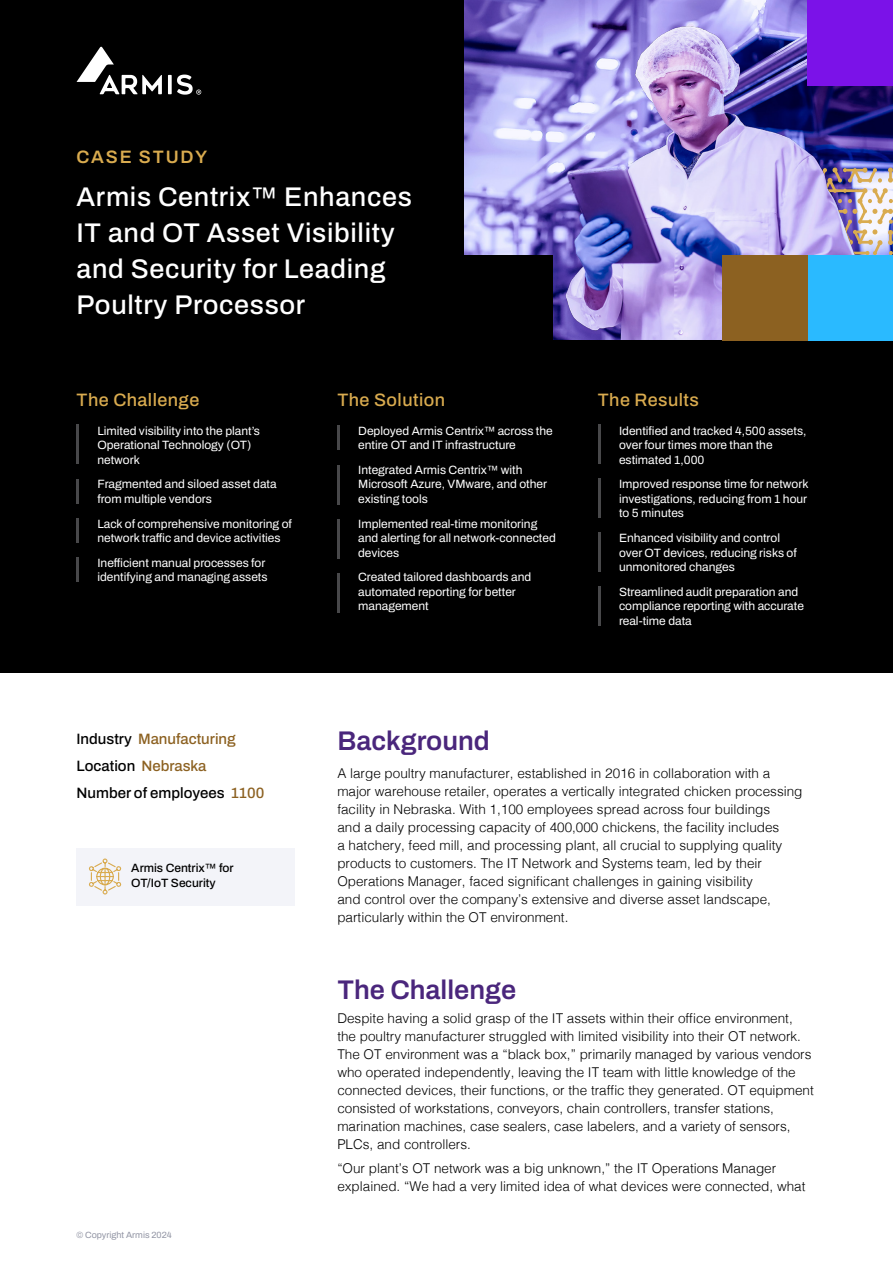
<style>
.page{position:relative;width:893px;height:1263px;background:#fff}
.page>*{position:absolute;margin:0;border:0;box-sizing:border-box;transform-origin:0 0}
.t1{font:500 27px/36px "Archivo";letter-spacing:.025em;color:#fff}
.Body_main{font:600 27px "Archivo";color:#4a267c}
.Sub_Head{font:500 18px "Archivo";letter-spacing:.025em;color:#d9ab4f}
.t2{font:600 18px "Archivo";letter-spacing:.1em;color:#d9ab4f}
.Body_main-2{font:500 15px "Archivo";color:#000}
.Body_main-3{font:500 15px "Archivo";color:#8c6121}
.Body_main-4{font:300 13.5px/18px "Helvetica";color:#000}
.Case_Study_Pull_Out{font:12px/14.4px "Archivo";color:#fff}
.Sub_Head-2{font:500 12px/14.4px "Archivo";color:#000}
.t3{font:9px "Archivo";color:#9295a4}
.s1{color:#000}
.s2{color:#8c6121}
</style>
<div class="page">
<img style="left:464px;top:0;width:429px;height:340px">
<img style="left:808px;top:167px;width:85px;height:88px">
<div style="left:0;top:0;width:464px;height:348px;background:#000"></div>
<div style="left:0;top:340px;width:893px;height:333px;background:#000"></div>
<svg style="left:77px;top:47px;width:85px;height:47px"></svg>
<svg style="left:168px;top:75px;width:33px;height:20px"></svg>
<div style="left:808px;top:0;width:85px;height:85px;background:#7b12e8"></div>
<div style="left:808px;top:255px;width:85px;height:85px;background:#2abaff"></div>
<div style="left:723px;top:255px;width:85px;height:85px;background:#8c6121"></div>
<div style="left:464px;top:255px;width:89px;height:90px;background:#000"></div>
<hr style="left:77px;top:424px;width:2px;height:40px;background:#f3f4f9">
<hr style="left:598px;top:424px;width:2px;height:40px;background:#f3f4f9">
<hr style="left:598px;top:587px;width:2px;height:39px;background:#f3f4f9">
<hr style="left:337px;top:465px;width:2px;height:39px;background:#f3f4f9">
<hr style="left:598px;top:478px;width:2px;height:40px;background:#f3f4f9">
<hr style="left:598px;top:532px;width:2px;height:40px;background:#f3f4f9">
<hr style="left:337px;top:519px;width:2px;height:40px;background:#f3f4f9">
<hr style="left:337px;top:574px;width:2px;height:39px;background:#f3f4f9">
<hr style="left:77px;top:480px;width:2px;height:24px;background:#f3f4f9">
<hr style="left:337px;top:426px;width:2px;height:24px;background:#f3f4f9">
<hr style="left:77px;top:519px;width:2px;height:24px;background:#f3f4f9">
<hr style="left:77px;top:558px;width:2px;height:24px;background:#f3f4f9">
<div style="left:77px;top:848px;width:218px;height:57px;background:#f3f4f9"></div>
<svg style="left:89px;top:858px;width:33px;height:37px"></svg>
<p class="t2" style="left:77px;top:144px;width:132px">CASE STUDY</p>
<p class="t1" style="left:77px;top:179px;width:337px">Armis Centrix™ Enhances<br>IT and OT Asset Visibility and Security for Leading<br>Poultry Processor</p>
<p class="Sub_Head" style="left:77px;top:387px;width:124px">The Challenge</p>
<p class="Sub_Head" style="left:337px;top:387px;width:109px">The Solution</p>
<p class="Sub_Head" style="left:598px;top:387px;width:103px">The Results</p>
<p class="Case_Study_Pull_Out" style="left:97px;top:423px;width:164px">Limited visibility into the plant’s<br>Operational Technology (OT) network</p>
<p class="Case_Study_Pull_Out" style="left:97px;top:477px;width:181px">Fragmented and siloed asset data from multiple vendors</p>
<p class="Case_Study_Pull_Out" style="left:97px;top:516px;width:196px">Lack of comprehensive monitoring of network traffic and device activities</p>
<p class="Case_Study_Pull_Out" style="left:97px;top:556px;width:172px">Inefficient manual processes for identifying and managing assets</p>
<p class="Case_Study_Pull_Out" style="left:619px;top:423px;width:189px">Identified and tracked 4,500 assets, over four times more than the estimated 1,000</p>
<p class="Case_Study_Pull_Out" style="left:619px;top:477px;width:191px;text-align:justify">Improved response time for network investigations, reducing from 1 hour to 5 minutes</p>
<p class="Case_Study_Pull_Out" style="left:619px;top:531px;width:179px">Enhanced visibility and control over OT devices, reducing risks of unmonitored changes</p>
<p class="Case_Study_Pull_Out" style="left:619px;top:584px;width:186px">Streamlined audit preparation and compliance reporting with accurate real-time data</p>
<p class="Case_Study_Pull_Out" style="left:358px;top:423px;width:196px">Deployed Armis Centrix™ across the entire OT and IT infrastructure</p>
<p class="Case_Study_Pull_Out" style="left:358px;top:463px;width:190px">Integrated Armis Centrix™ with<br>Microsoft Azure, VMware, and other existing tools</p>
<p class="Case_Study_Pull_Out" style="left:358px;top:516px;width:199px">Implemented real-time monitoring and alerting for all network-connected devices</p>
<p class="Case_Study_Pull_Out" style="left:358px;top:570px;width:175px">Created tailored dashboards and automated reporting for better management</p>
<p class="Body_main-3" style="left:77px;top:728px;width:161px"><span class="s1">Industry</span> Manufacturing</p>
<p class="Body_main-2" style="left:77px;top:755px;width:131px">Location <span class="s2">Nebraska</span></p>
<p class="Body_main-2" style="left:77px;top:782px;width:189px">Number of employees <span class="s2">1100</span></p>
<p class="Sub_Head-2" style="left:131px;top:861px;width:104px">Armis Centrix™ for<br>OT/IoT Security</p>
<p class="t3" style="left:77px;top:1228px;width:97px">© Copyright Armis 2024</p>
<p class="Body_main" style="left:337px;top:720px;width:154px">Background</p>
<p class="Body_main-4" style="left:337px;top:763px;width:467px">A large poultry manufacturer, established in 2016 in collaboration with a major warehouse retailer, operates a vertically integrated chicken processing facility in Nebraska. With 1,100 employees spread across four buildings<br>and a daily processing capacity of 400,000 chickens, the facility includes<br>a hatchery, feed mill, and processing plant, all crucial to supplying quality products to customers. The IT Network and Systems team, led by their Operations Manager, faced significant challenges in gaining visibility<br>and control over the company’s extensive and diverse asset landscape, particularly within the OT environment.</p>
<h1 class="Body_main" style="left:337px;top:970px;width:180px">The Challenge</h1>
<p class="Body_main-4" style="left:337px;top:1008px;width:478px">Despite having a solid grasp of the IT assets within their office environment, the poultry manufacturer struggled with limited visibility into their OT network.<br>The OT environment was a “black box,” primarily managed by various vendors who operated independently, leaving the IT team with little knowledge of the connected devices, their functions, or the traffic they generated. OT equipment consisted of workstations, conveyors, chain controllers, transfer stations, marination machines, case sealers, case labelers, and a variety of sensors, PLCs, and controllers.</p>
<p class="Body_main-4" style="left:337px;top:1158px;width:470px">“Our plant’s OT network was a big unknown,” the IT Operations Manager explained. “We had a very limited idea of what devices were connected, what</p>
</div>
